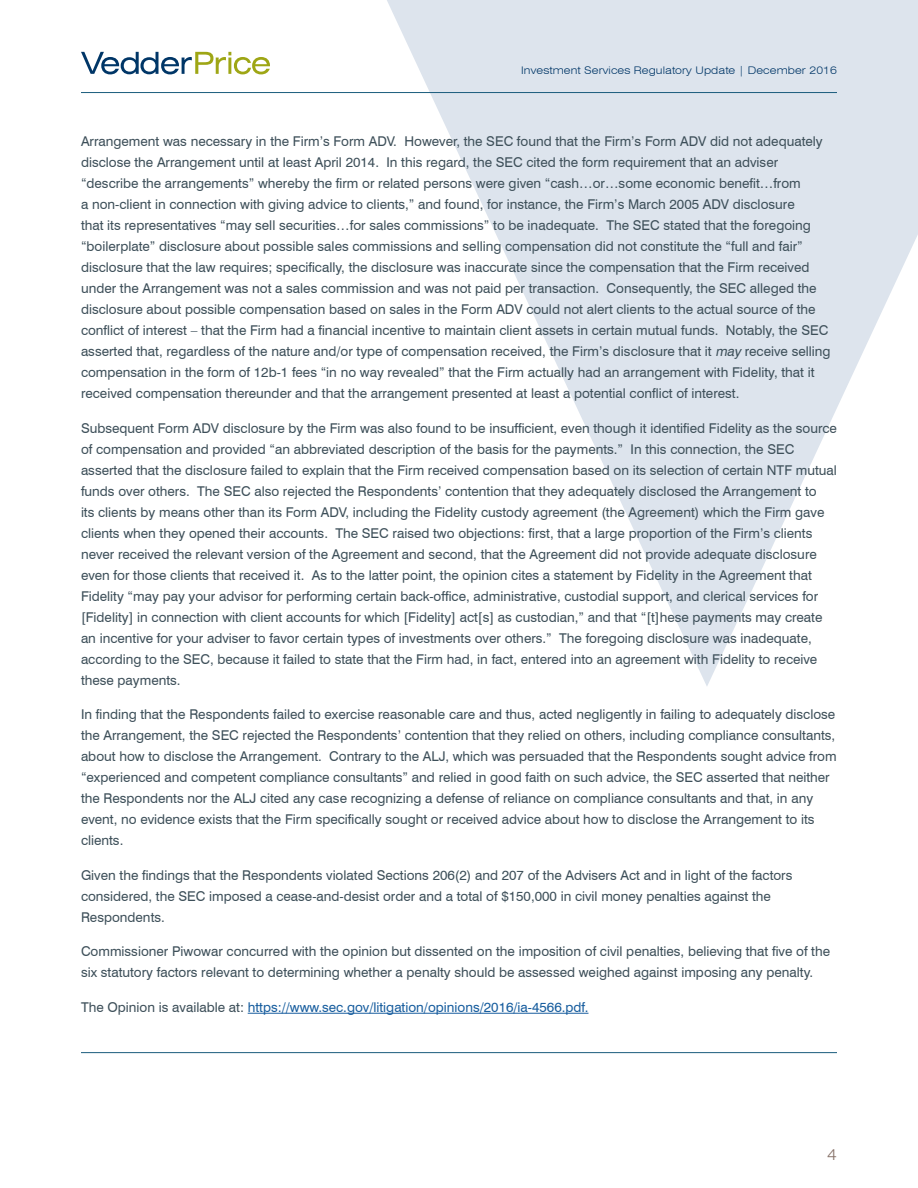
<style>
.page{position:relative;width:918px;height:1188px;background:#fff}
.page>*{position:absolute;margin:0;border:0;box-sizing:border-box;transform-origin:0 0}
.t1{font:300 expanded 15px "Swiss 721 BT";color:#877269}
.Main_Body_text{font:13.5px/21px "Swiss 721 BT";color:#3d4f59}
.Main_Body_text-2{font:13.5px "Swiss 721 BT";color:#175d9e}
.t2{font:300 expanded 10.5px "Swiss 721 BT";letter-spacing:.01em;color:#003667}
.s1{font-style:italic}
.s2{color:#3d4f59}
</style>
<div class="page">
<svg style="left:351px;top:0;width:567px;height:686px;fill:#dde4ed"></svg>
<svg style="left:81px;top:52px;width:189px;height:22px"></svg>
<hr style="left:81px;top:1052px;width:756px;height:1px;background:#1a5c7d">
<hr style="left:81px;top:92px;width:756px;height:1px;background:#1a5c7d">
<hr style="left:248px;top:1013px;width:341px;height:1px;background:#175d9e">
<p class="t2" style="left:521px;top:64px;width:317px">Investment Services Regulatory Update | December 2016</p>
<p class="Main_Body_text" style="left:81px;top:131px;width:751px">Arrangement was necessary in the Firm’s Form ADV. However, the SEC found that the Firm’s Form ADV did not adequately disclose the Arrangement until at least April 2014. In this regard, the SEC cited the form requirement that an adviser “describe the arrangements” whereby the firm or related persons were given “cash…or…some economic benefit…from<br>a non-client in connection with giving advice to clients,” and found, for instance, the Firm’s March 2005 ADV disclosure<br>that its representatives “may sell securities…for sales commissions” to be inadequate. The SEC stated that the foregoing “boilerplate” disclosure about possible sales commissions and selling compensation did not constitute the “full and fair” disclosure that the law requires; specifically, the disclosure was inaccurate since the compensation that the Firm received under the Arrangement was not a sales commission and was not paid per transaction. Consequently, the SEC alleged the disclosure about possible compensation based on sales in the Form ADV could not alert clients to the actual source of the conflict of interest – that the Firm had a financial incentive to maintain client assets in certain mutual funds. Notably, the SEC asserted that, regardless of the nature and/or type of compensation received, the Firm’s disclosure that it <span class="s1">may</span> receive selling compensation in the form of 12b-1 fees “in no way revealed” that the Firm actually had an arrangement with Fidelity, that it received compensation thereunder and that the arrangement presented at least a potential conflict of interest.</p>
<p class="Main_Body_text" style="left:81px;top:417px;width:758px">Subsequent Form ADV disclosure by the Firm was also found to be insufficient, even though it identified Fidelity as the source of compensation and provided “an abbreviated description of the basis for the payments.” In this connection, the SEC asserted that the disclosure failed to explain that the Firm received compensation based on its selection of certain NTF mutual funds over others. The SEC also rejected the Respondents’ contention that they adequately disclosed the Arrangement to<br>its clients by means other than its Form ADV, including the Fidelity custody agreement (the Agreement) which the Firm gave clients when they opened their accounts. The SEC raised two objections: first, that a large proportion of the Firm’s clients never received the relevant version of the Agreement and second, that the Agreement did not provide adequate disclosure even for those clients that received it. As to the latter point, the opinion cites a statement by Fidelity in the Agreement that Fidelity “may pay your advisor for performing certain back-office, administrative, custodial support, and clerical services for [Fidelity] in connection with client accounts for which [Fidelity] act[s] as custodian,” and that “[t]hese payments may create an incentive for your adviser to favor certain types of investments over others.” The foregoing disclosure was inadequate, according to the SEC, because it failed to state that the Firm had, in fact, entered into an agreement with Fidelity to receive these payments.</p>
<p class="Main_Body_text" style="left:81px;top:704px;width:757px">In finding that the Respondents failed to exercise reasonable care and thus, acted negligently in failing to adequately disclose the Arrangement, the SEC rejected the Respondents’ contention that they relied on others, including compliance consultants, about how to disclose the Arrangement. Contrary to the ALJ, which was persuaded that the Respondents sought advice from “experienced and competent compliance consultants” and relied in good faith on such advice, the SEC asserted that neither the Respondents nor the ALJ cited any case recognizing a defense of reliance on compliance consultants and that, in any event, no evidence exists that the Firm specifically sought or received advice about how to disclose the Arrangement to its clients.</p>
<p class="Main_Body_text" style="left:81px;top:864px;width:713px">Given the findings that the Respondents violated Sections 206(2) and 207 of the Advisers Act and in light of the factors considered, the SEC imposed a cease-and-desist order and a total of $150,000 in civil money penalties against the<br>Respondents.</p>
<p class="Main_Body_text" style="left:81px;top:941px;width:751px">Commissioner Piwowar concurred with the opinion but dissented on the imposition of civil penalties, believing that five of the six statutory factors relevant to determining whether a penalty should be assessed weighed against imposing any penalty.</p>
<p class="Main_Body_text-2" style="left:81px;top:999px;width:509px"><span class="s2">The Opinion is available at:</span> https://www.sec.gov/litigation/opinions/2016/ia-4566.pdf.</p>
<p class="t1" style="left:827px;top:1146px;width:11px">4</p>
</div>
